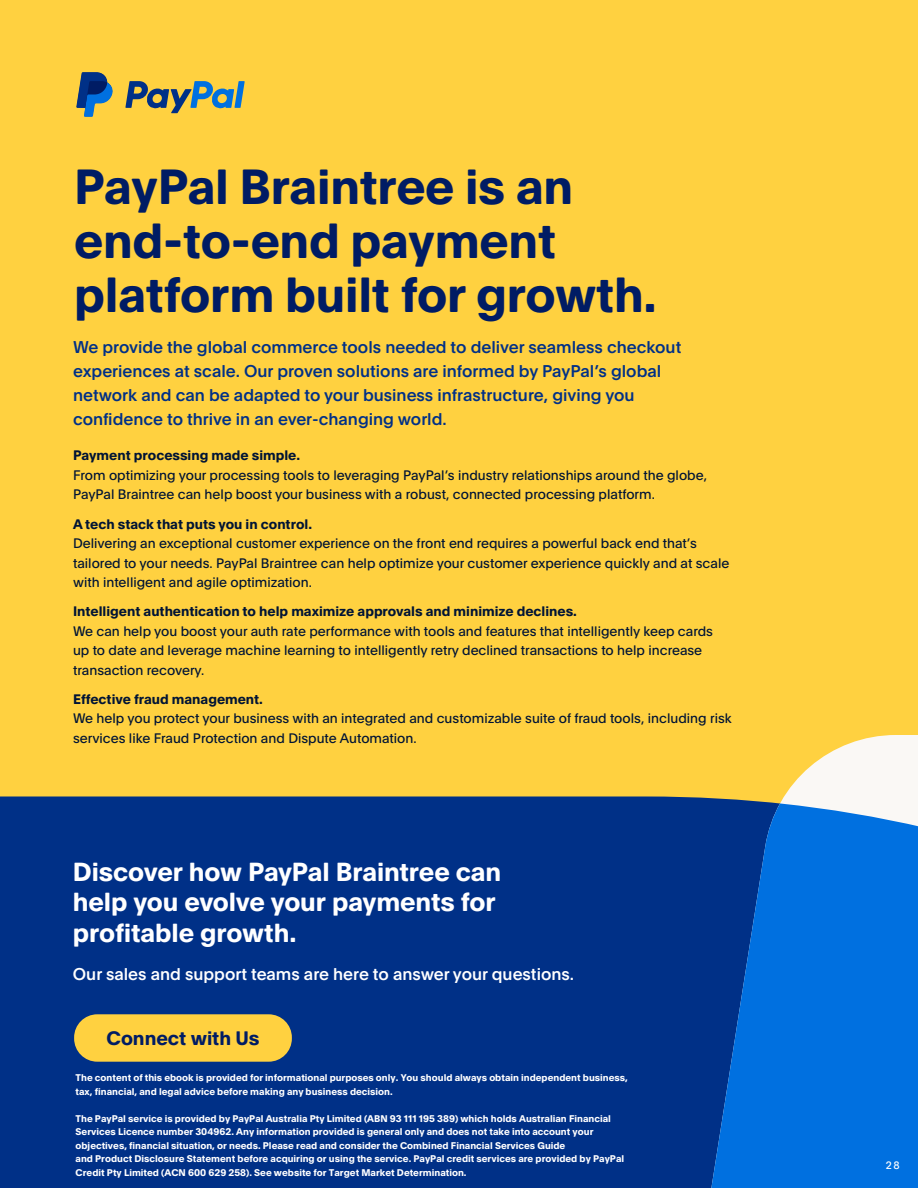
<style>
.page{position:relative;width:918px;height:1188px;background:#ffd140}
.page>*{position:absolute;margin:0;border:0;box-sizing:border-box;transform-origin:0 0}
.t1{font:700 48.3px/54px "Pay Pal Open";letter-spacing:-.005em;color:#001c64}
.t2{font:700 25.65px/30.8px "Pay Pal Open";letter-spacing:-.005em;color:#fff}
.t3{font:700 19.05px "Pay Pal Open";color:#001c64}
.t4{font:500 16.65px/24.2px "Pay Pal Open";color:#003087}
.t5{font:500 16.65px "Pay Pal Open";color:#fff}
.t6{font:13.5px/19.5px "Pay Pal Open";color:#001435}
.t7{font:700 13.5px "Pay Pal Open";color:#001435}
.t8{font:10.5px "Pay Pal Open";color:#fff}
.t9{font:700 9.6px/13.5px "Pay Pal Open";color:#fff}
</style>
<div class="page">
<div style="left:0;top:797px;width:711px;height:391px;background:#003087"></div>
<svg style="left:711px;top:735px;width:207px;height:68px"></svg>
<svg style="left:711px;top:803px;width:207px;height:385px;background:#0468d3"></svg>
<svg style="left:125px;top:81px;width:120px;height:32px"></svg>
<svg style="left:76px;top:72px;width:37px;height:45px"></svg>
<div style="left:74px;top:1014px;width:218px;height:48px;background:#ffd140;border-radius:23px"></div>
<h1 class="t1" style="left:74px;top:156px;width:584px">PayPal Braintree is an end-to-end payment platform built for growth.</h1>
<p class="t4" style="left:73px;top:334px;width:610px">We provide the global commerce tools needed to deliver seamless checkout experiences at scale. Our proven solutions are informed by PayPal’s global network and can be adapted to your business infrastructure, giving you confidence to thrive in an ever-changing world.</p>
<p class="t7" style="left:73px;top:446px;width:229px">Payment processing made simple.</p>
<p class="t6" style="left:73px;top:465px;width:636px">From optimizing your processing tools to leveraging PayPal’s industry relationships around the globe,<br>PayPal Braintree can help boost your business with a robust, connected processing platform.</p>
<p class="t7" style="left:73px;top:514px;width:241px">A tech stack that puts you in control.</p>
<p class="t6" style="left:73px;top:533px;width:658px">Delivering an exceptional customer experience on the front end requires a powerful back end that’s tailored to your needs. PayPal Braintree can help optimize your customer experience quickly and at scale with intelligent and agile optimization.</p>
<p class="t7" style="left:73px;top:602px;width:505px">Intelligent authentication to help maximize approvals and minimize declines.</p>
<p class="t6" style="left:73px;top:621px;width:641px">We can help you boost your auth rate performance with tools and features that intelligently keep cards up to date and leverage machine learning to intelligently retry declined transactions to help increase transaction recovery.</p>
<p class="t7" style="left:73px;top:689px;width:191px">Effective fraud management.</p>
<p class="t6" style="left:73px;top:708px;width:660px">We help you protect your business with an integrated and customizable suite of fraud tools, including risk services like Fraud Protection and Dispute Automation.</p>
<h2 class="t2" style="left:73px;top:854px;width:430px">Discover how PayPal Braintree can help you evolve your payments for profitable growth.</h2>
<p class="t5" style="left:73px;top:963px;width:503px">Our sales and support teams are here to answer your questions.</p>
<h3 class="t3" style="left:106px;top:1025px;width:155px">Connect with Us</h3>
<p class="t9" style="left:76px;top:1071px;width:554px">The content of this ebook is provided for informational purposes only. You should always obtain independent business, tax, financial, and legal advice before making any business decision.</p>
<p class="t9" style="left:76px;top:1111px;width:550px">The PayPal service is provided by PayPal Australia Pty Limited (ABN 93 111 195 389) which holds Australian Financial Services Licence number 304962. Any information provided is general only and does not take into account your objectives, financial situation, or needs. Please read and consider the Combined Financial Services Guide<br>and Product Disclosure Statement before acquiring or using the service. PayPal credit services are provided by PayPal Credit Pty Limited (ACN 600 629 258). See website for Target Market Determination.</p>
<p class="t8" style="left:886px;top:1158px;width:15px">28</p>
</div>
